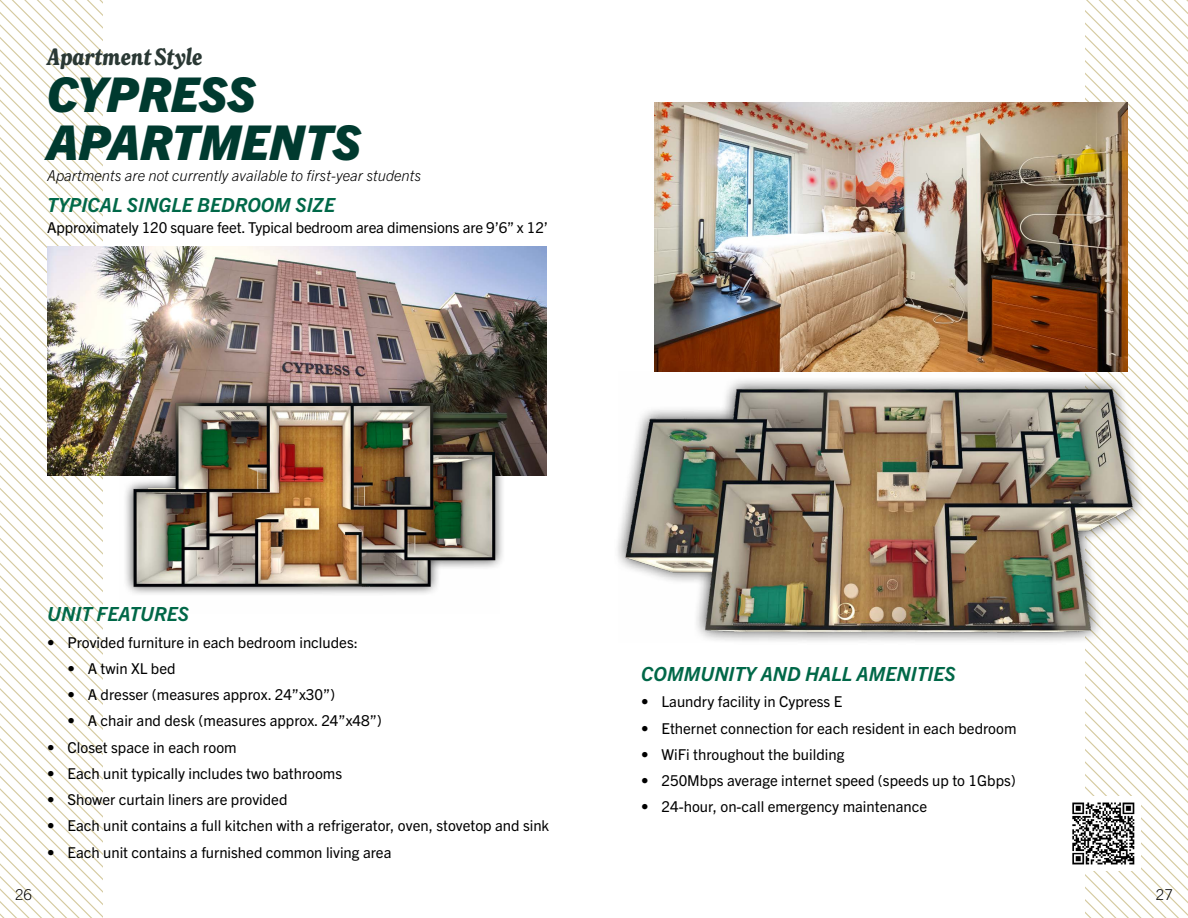
<style>
.page{position:relative;width:1188px;height:918px;background:#fff}
.page>*{position:absolute;margin:0;border:0;box-sizing:border-box;transform-origin:0 0}
.t1{font:italic 800 48px/48px "Trade Gothic Next LT Pro";color:#003a2f}
.t2{font:italic 700 condensed 22.95px "New Spirit";color:#2a3834}
.t3{font:italic 700 19.5px "Trade Gothic Next LT Pro";color:#006848}
.t4{font:15px "Trade Gothic Next LT Pro";color:#000}
.t5{font:italic 300 15px "Trade Gothic Next LT Pro";color:#000}
.t6{font:300 15px "Trade Gothic Next LT Pro";color:#000}
</style>
<div class="page">
<svg style="left:0;top:0;width:102px;height:107px"></svg>
<svg style="left:0;top:107px;width:102px;height:811px"></svg>
<svg style="left:1086px;top:0;width:102px;height:107px"></svg>
<svg style="left:1086px;top:107px;width:102px;height:811px"></svg>
<div style="left:1066px;top:796px;width:75px;height:75px;background:#fff"></div>
<img style="left:1072px;top:802px;width:63px;height:63px">
<img style="left:47px;top:246px;width:500px;height:230px">
<img style="left:655px;top:103px;width:472px;height:269px">
<img style="left:119px;top:378px;width:380px;height:216px">
<div style="left:613px;top:375px;width:532px;height:270px;background:#000;opacity:.75"></div>
<img style="left:618px;top:372px;width:523px;height:270px">
<h2 class="t2" style="left:47px;top:43px;width:157px">Apartment Style</h2>
<h1 class="t1" style="left:47px;top:67px;width:316px">CYPRESS<br>APARTMENTS</h1>
<p class="t5" style="left:47px;top:166px;width:376px">Apartments are not currently available to first-year students</p>
<h3 class="t3" style="left:47px;top:192px;width:289px">TYPICAL SINGLE BEDROOM SIZE</h3>
<p class="t4" style="left:47px;top:217px;width:502px">Approximately 120 square feet. Typical bedroom area dimensions are 9’6” x 12’</p>
<h3 class="t3" style="left:47px;top:601px;width:143px">UNIT FEATURES</h3>
<p class="t4" style="left:47px;top:632px;width:312px">• Provided furniture in each bedroom includes:</p>
<p class="t4" style="left:68px;top:658px;width:110px">• A twin XL bed</p>
<p class="t4" style="left:68px;top:684px;width:269px">• A dresser (measures approx. 24”x30”)</p>
<p class="t4" style="left:68px;top:711px;width:316px">• A chair and desk (measures approx. 24”x48”)</p>
<p class="t4" style="left:47px;top:737px;width:191px">• Closet space in each room</p>
<p class="t4" style="left:47px;top:763px;width:296px">• Each unit typically includes two bathrooms</p>
<p class="t4" style="left:47px;top:789px;width:242px">• Shower curtain liners are provided</p>
<p class="t4" style="left:47px;top:816px;width:504px">• Each unit contains a full kitchen with a refrigerator, oven, stovetop and sink</p>
<p class="t4" style="left:47px;top:842px;width:346px">• Each unit contains a furnished common living area</p>
<h3 class="t3" style="left:641px;top:660px;width:316px">COMMUNITY AND HALL AMENITIES</h3>
<p class="t4" style="left:641px;top:691px;width:203px">• Laundry facility in Cypress E</p>
<p class="t4" style="left:641px;top:718px;width:377px">• Ethernet connection for each resident in each bedroom</p>
<p class="t4" style="left:641px;top:744px;width:205px">• WiFi throughout the building</p>
<p class="t4" style="left:641px;top:770px;width:376px">• 250Mbps average internet speed (speeds up to 1Gbps)</p>
<p class="t4" style="left:641px;top:796px;width:287px">• 24-hour, on-call emergency maintenance</p>
<p class="t6" style="left:15px;top:884px;width:19px">26</p>
<p class="t6" style="left:1156px;top:884px;width:19px">27</p>
</div>
